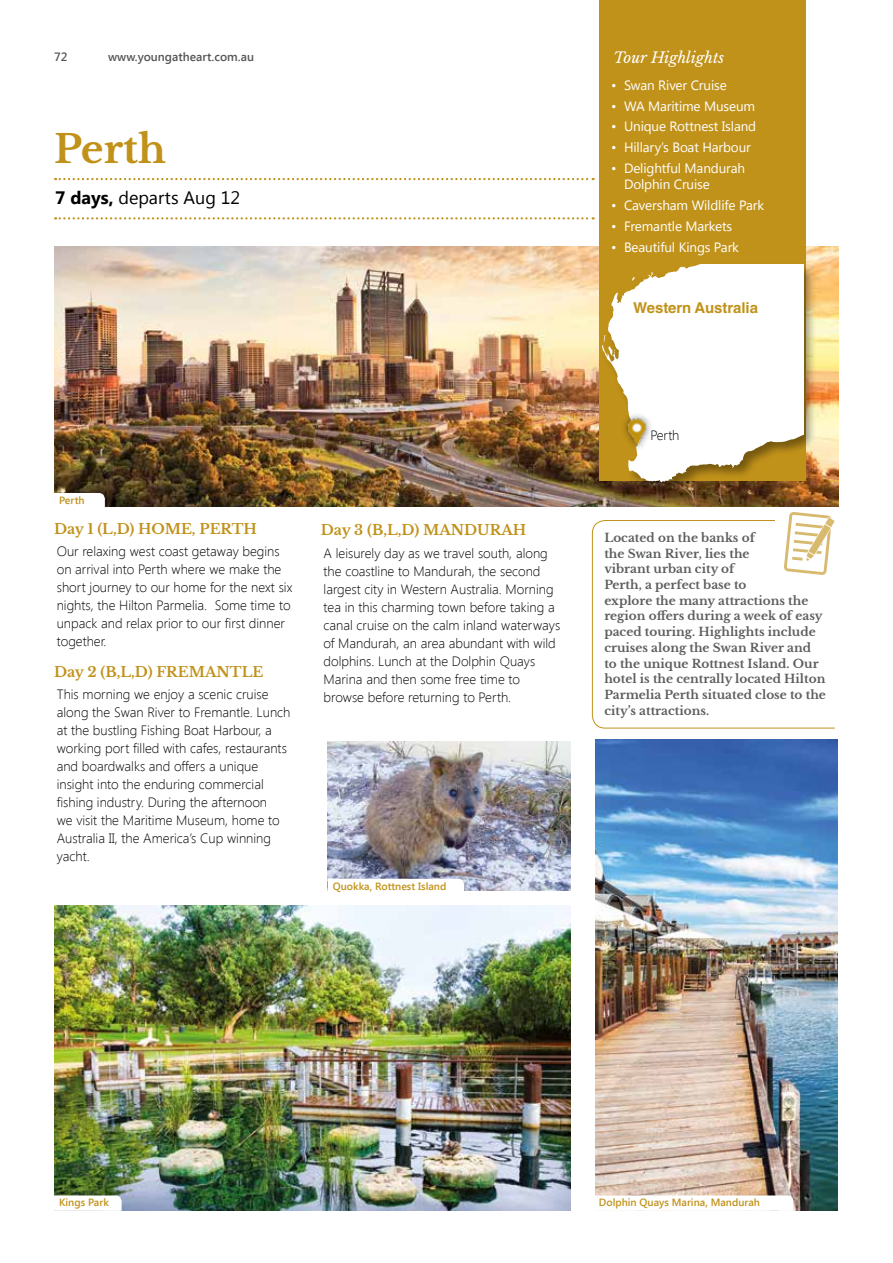
<style>
.page{position:relative;width:893px;height:1263px;background:#fff}
.page>*{position:absolute;margin:0;border:0;box-sizing:border-box;transform-origin:0 0}
.t1{font:700 39px "Libre Baskerville";color:#c1921a}
.t2{font:18px "Segoe UI";color:#000}
.t3{font:700 15px "Helvetica LT Std";color:#c1921a}
.t4{font:italic 15px "Libre Baskerville";color:#fff}
.t5{font:700 14.25px "Libre Baskerville";color:#c1921a}
.t6{font:300 13.5px/18px "Segoe UI";color:#000}
.t7{font:13.5px/16.5px "Segoe UI";letter-spacing:-.01em;color:#fff}
.t8{font:700 12px/15.8px "Libre Baskerville";color:#5c5d5d}
.t9{font:600 12px "Segoe UI";color:#565655}
.t10{font:600 10.5px "Segoe UI";color:#c1921a}
.s1{font-weight:700}
</style>
<div class="page">
<img style="left:54px;top:247px;width:785px;height:259px">
<svg style="left:55px;top:178px;width:539px;height:2px"></svg>
<svg style="left:55px;top:217px;width:539px;height:2px"></svg>
<div style="left:599px;top:0;width:207px;height:480px;background:#c1921a"></div>
<img style="left:54px;top:906px;width:516px;height:304px">
<svg style="left:789px;top:512px;width:44px;height:8px"></svg>
<svg style="left:592px;top:520px;width:243px;height:209px"></svg>
<img style="left:328px;top:741px;width:242px;height:150px">
<img style="left:595px;top:740px;width:243px;height:470px">
<svg style="left:54px;top:1195px;width:68px;height:16px"></svg>
<svg style="left:595px;top:1195px;width:198px;height:16px"></svg>
<svg style="left:328px;top:879px;width:136px;height:12px"></svg>
<svg style="left:54px;top:493px;width:51px;height:14px"></svg>
<div style="left:601px;top:262px;width:216px;height:234px;background:#000;opacity:.4"></div>
<svg style="left:602px;top:265px;width:201px;height:218px"></svg>
<div style="left:620px;top:411px;width:34px;height:42px;background:#000;opacity:.5"></div>
<img style="left:626px;top:415px;width:24px;height:36px">
<p class="t9" style="left:54px;top:48px;width:15px">72</p>
<p class="t9" style="left:108px;top:48px;width:147px">www.youngatheart.com.au</p>
<p class="t4" style="left:613px;top:49px;width:112px">Tour Highlights</p>
<h1 class="t1" style="left:54px;top:125px;width:113px">Perth</h1>
<h2 class="t2" style="left:55px;top:185px;width:187px"><span class="s1">7 days,</span> departs Aug 12</h2>
<p class="t7" style="left:611px;top:76px;width:117px">• Swan River Cruise</p>
<p class="t7" style="left:611px;top:97px;width:145px">• WA Maritime Museum</p>
<p class="t7" style="left:611px;top:118px;width:146px">• Unique Rottnest Island</p>
<p class="t7" style="left:611px;top:139px;width:141px">• Hillary’s Boat Harbour</p>
<p class="t7" style="left:624px;top:159px;width:123px;text-indent:-13px">• Delightful Mandurah<br>Dolphin Cruise</p>
<p class="t7" style="left:611px;top:197px;width:154px">• Caversham Wildlife Park</p>
<p class="t7" style="left:611px;top:217px;width:122px">• Fremantle Markets</p>
<p class="t7" style="left:611px;top:238px;width:129px">• Beautiful Kings Park</p>
<p class="t3" style="left:633px;top:299px;width:127px">Western Australia</p>
<p class="t10" style="left:59px;top:493px;width:27px">Perth</p>
<p class="t5" style="left:54px;top:520px;width:205px">Day 1 (L,D) HOME, PERTH</p>
<p class="t6" style="left:57px;top:542px;width:237px">Our relaxing west coast getaway begins on arrival into Perth where we make the short journey to our home for the next six nights, the Hilton Parmelia. Some time to unpack and relax prior to our first dinner together.</p>
<p class="t5" style="left:54px;top:663px;width:211px">Day 2 (B,L,D) FREMANTLE</p>
<p class="t6" style="left:57px;top:685px;width:235px">This morning we enjoy a scenic cruise along the Swan River to Fremantle. Lunch at the bustling Fishing Boat Harbour, a working port filled with cafes, restaurants and boardwalks and offers a unique insight into the enduring commercial fishing industry. During the afternoon<br>we visit the Maritime Museum, home to Australia II, the America’s Cup winning yacht.</p>
<p class="t5" style="left:321px;top:521px;width:207px">Day 3 (B,L,D) MANDURAH</p>
<p class="t6" style="left:324px;top:543px;width:238px">A leisurely day as we travel south, along the coastline to Mandurah, the second largest city in Western Australia. Morning tea in this charming town before taking a canal cruise on the calm inland waterways of Mandurah, an area abundant with wild dolphins. Lunch at the Dolphin Quays Marina and then some free time to browse before returning to Perth.</p>
<p class="t10" style="left:333px;top:878px;width:115px">Quokka, Rottnest Island</p>
<p class="t6" style="left:650px;top:426px;width:31px">Perth</p>
<p class="t8" style="left:604px;top:530px;width:223px">Located on the banks of<br>the Swan River, lies the<br>vibrant urban city of<br>Perth, a perfect base to<br>explore the many attractions the region offers during a week of easy paced touring. Highlights include cruises along the Swan River and to the unique Rottnest Island. Our hotel is the centrally located Hilton<br>Parmelia Perth situated close to the city’s attractions.</p>
<p class="t10" style="left:59px;top:1195px;width:51px">Kings Park</p>
<p class="t10" style="left:599px;top:1195px;width:163px">Dolphin Quays Marina, Mandurah</p>
</div>
